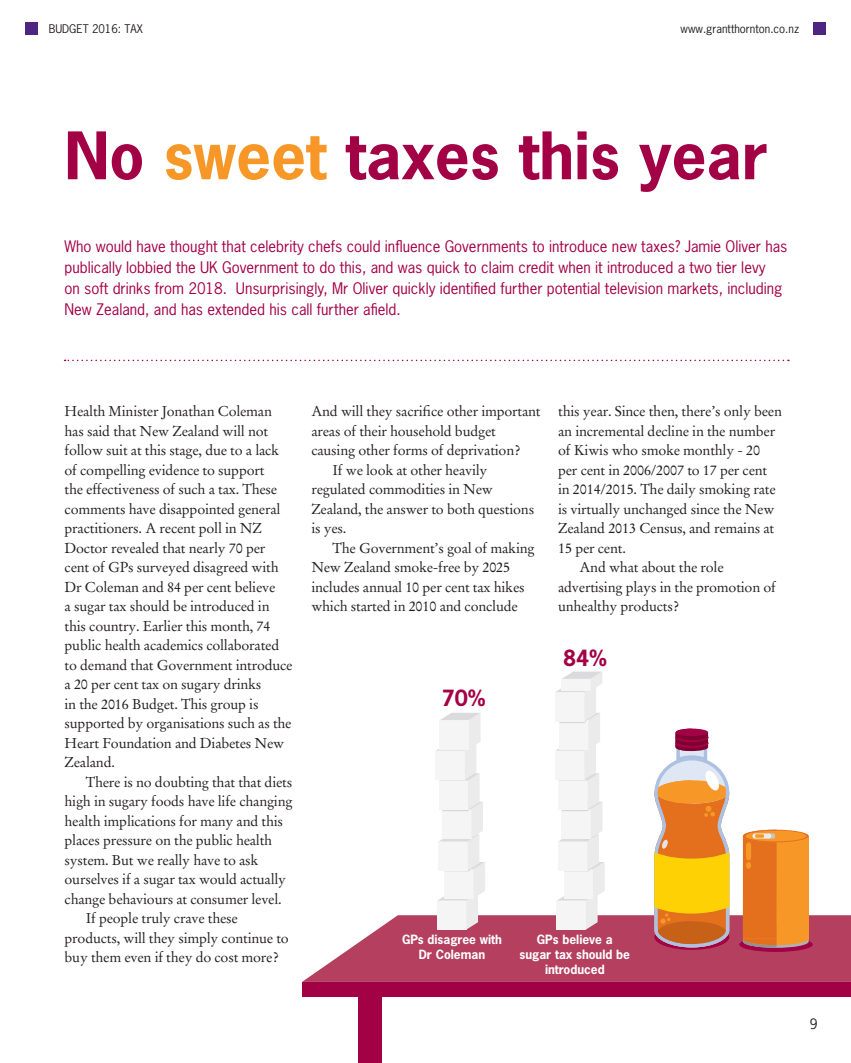
<style>
.page{position:relative;width:851px;height:1063px;background:#fff}
.page>*{position:absolute;margin:0;border:0;box-sizing:border-box;transform-origin:0 0}
.HEADING_2{font:700 61.5px "News Gothic";color:#a30146}
.Open_Paragraph_-_New{font:700 21px "News Gothic";color:#a30146}
.Open_Paragraph_-_New-2{font:15px/21px "News Gothic";color:#a30146}
.C_Body_copy_Indent{font:14.25px/19.5px "Stempel Garamond";letter-spacing:-.015em;color:#231f20}
.C_Body_copy{font:14.25px/19.5px "Stempel Garamond";letter-spacing:-.015em;color:#231f20}
.t1{font:13.5px "News Gothic";color:#231f20}
.Open_Paragraph_-_New-3{font:700 12px/15px "News Gothic";color:#fff;text-align:center}
.B_Body_heading{font:11.25px "News Gothic";color:#231f20}
.s1{color:#f79727}
</style>
<div class="page">
<svg style="left:302px;top:915px;width:548px;height:67px;background:#bc5370"></svg>
<svg style="left:65px;top:360px;width:723px;height:1px"></svg>
<svg style="left:436px;top:713px;width:49px;height:217px"></svg>
<svg style="left:555px;top:672px;width:49px;height:258px"></svg>
<div style="left:302px;top:982px;width:548px;height:15px;background:#a30146"></div>
<div style="left:358px;top:992px;width:23px;height:71px;background:#a30146"></div>
<div style="left:739px;top:937px;width:73px;height:15px;background:#a30146;border-radius:50%"></div>
<svg style="left:654px;top:924px;width:75px;height:26px"></svg>
<svg style="left:654px;top:729px;width:75px;height:218px;background:#e4a759"></svg>
<svg style="left:742px;top:830px;width:66px;height:118px;background:#eb862c"></svg>
<div style="left:812px;top:22px;width:13px;height:13px;background:#4e2582"></div>
<div style="left:26px;top:22px;width:12px;height:13px;background:#4e2582"></div>
<p class="B_Body_heading" style="left:49px;top:22px;width:96px">BUDGET 2016: TAX</p>
<p class="B_Body_heading" style="left:680px;top:22px;width:120px">www.grantthornton.co.nz</p>
<p class="HEADING_2" style="left:65px;top:115px;width:704px">No <span class="s1">sweet</span> taxes this year</p>
<p class="Open_Paragraph_-_New-2" style="left:65px;top:236px;width:724px">Who would have thought that celebrity chefs could influence Governments to introduce new taxes? Jamie Oliver has publically lobbied the UK Government to do this, and was quick to claim credit when it introduced a two tier levy<br>on soft drinks from 2018. Unsurprisingly, Mr Oliver quickly identified further potential television markets, including New Zealand, and has extended his call further afield.</p>
<p class="C_Body_copy" style="left:65px;top:402px;width:229px">Health Minister Jonathan Coleman has said that New Zealand will not follow suit at this stage, due to a lack of compelling evidence to support<br>the effectiveness of such a tax. These comments have disappointed general practitioners. A recent poll in NZ Doctor revealed that nearly 70 per cent of GPs surveyed disagreed with Dr Coleman and 84 per cent believe<br>a sugar tax should be introduced in this country. Earlier this month, 74 public health academics collaborated to demand that Government introduce a 20 per cent tax on sugary drinks<br>in the 2016 Budget. This group is supported by organisations such as the Heart Foundation and Diabetes New Zealand.</p>
<p class="C_Body_copy_Indent" style="left:65px;top:772px;width:229px;text-indent:21px">There is no doubting that that diets high in sugary foods have life changing health implications for many and this places pressure on the public health system. But we really have to ask ourselves if a sugar tax would actually change behaviours at consumer level.</p>
<p class="C_Body_copy_Indent" style="left:65px;top:909px;width:226px;text-indent:21px">If people truly crave these products, will they simply continue to buy them even if they do cost more?</p>
<p class="C_Body_copy_Indent" style="left:311px;top:402px;width:231px">And will they sacrifice other important areas of their household budget causing other forms of deprivation?</p>
<p class="C_Body_copy_Indent" style="left:311px;top:460px;width:224px;text-indent:21px">If we look at other heavily regulated commodities in New<br>Zealand, the answer to both questions is yes.</p>
<p class="C_Body_copy_Indent" style="left:311px;top:538px;width:225px;text-indent:21px">The Government’s goal of making New Zealand smoke-free by 2025 includes annual 10 per cent tax hikes which started in 2010 and conclude</p>
<p class="Open_Paragraph_-_New" style="left:441px;top:685px;width:46px">70%</p>
<p class="C_Body_copy_Indent" style="left:558px;top:402px;width:225px">this year. Since then, there’s only been an incremental decline in the number of Kiwis who smoke monthly - 20 per cent in 2006/2007 to 17 per cent in 2014/2015. The daily smoking rate is virtually unchanged since the New<br>Zealand 2013 Census, and remains at<br>15 per cent.</p>
<p class="C_Body_copy_Indent" style="left:558px;top:558px;width:219px;text-indent:21px">And what about the role advertising plays in the promotion of unhealthy products?</p>
<p class="Open_Paragraph_-_New" style="left:563px;top:645px;width:46px">84%</p>
<p class="Open_Paragraph_-_New-3" style="left:402px;top:932px;width:101px">GPs disagree with<br>Dr Coleman</p>
<p class="Open_Paragraph_-_New-3" style="left:519px;top:932px;width:112px">GPs believe a<br>sugar tax should be introduced</p>
<p class="t1" style="left:809px;top:1015px;width:9px">9</p>
</div>
